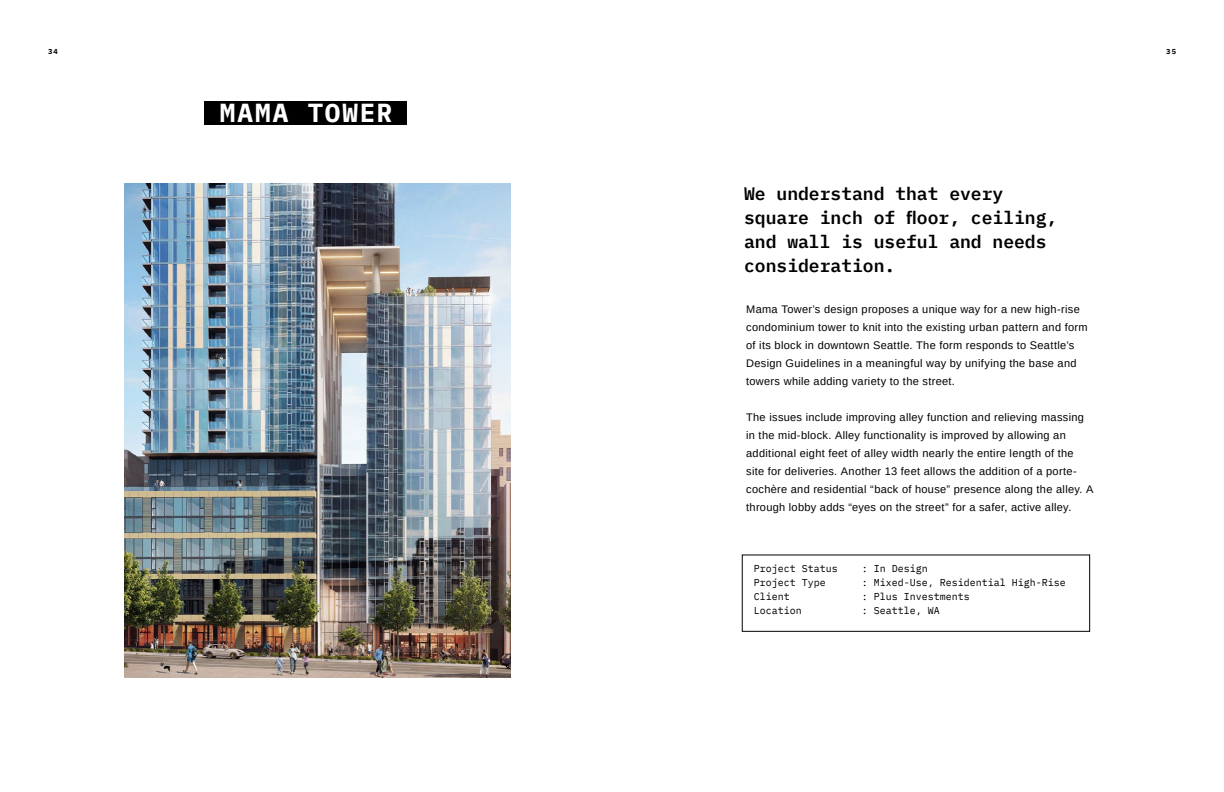
<style>
.page{position:relative;width:1224px;height:792px;background:#fff}
.page>*{position:absolute;margin:0;border:0;box-sizing:border-box;transform-origin:0 0}
.t1{font:700 26px "IBM Plex Mono";letter-spacing:.075em;color:#fff}
.t2{font:600 18px/24px "IBM Plex Mono";color:#000}
.t3{font:11px/18px "Arimo";letter-spacing:.03em;color:#000}
.t4{font:10px "IBM Plex Mono";color:#000}
.t5{font:700 7.2px "IBM Plex Mono";color:#000}
</style>
<div class="page">
<div style="left:205px;top:101px;width:202px;height:23px;background:#000"></div>
<img style="left:124px;top:183px;width:387px;height:495px">
<p class="t5" style="left:48px;top:46px;width:11px">34</p>
<p class="t5" style="left:1166px;top:46px;width:11px">35</p>
<h1 class="t1" style="left:220px;top:92px;width:174px">MAMA TOWER</h1>
<h2 class="t2" style="left:744px;top:180px;width:315px">We understand that every square inch of floor, ceiling, and wall is useful and needs consideration.</h2>
<p class="t3" style="left:746px;top:301px;width:343px">Mama Tower’s design proposes a unique way for a new high-rise condominium tower to knit into the existing urban pattern and form of its block in downtown Seattle. The form responds to Seattle’s Design Guidelines in a meaningful way by unifying the base and towers while adding variety to the street.</p>
<p class="t3" style="left:746px;top:408px;width:349px">The issues include improving alley function and relieving massing in the mid-block. Alley functionality is improved by allowing an additional eight feet of alley width nearly the entire length of the site for deliveries. Another 13 feet allows the addition of a porte&shy;cochère and residential “back of house” presence along the alley. A through lobby adds “eyes on the street” for a safer, active alley.</p>
<p class="t4" style="left:754px;top:561px;width:85px">Project Status</p>
<p class="t4" style="left:862px;top:561px;width:67px">: In Design</p>
<p class="t4" style="left:754px;top:575px;width:73px">Project Type</p>
<p class="t4" style="left:862px;top:575px;width:206px">: Mixed-Use, Residential High-Rise</p>
<p class="t4" style="left:754px;top:589px;width:37px">Client</p>
<p class="t4" style="left:862px;top:589px;width:109px">: Plus Investments</p>
<p class="t4" style="left:754px;top:603px;width:49px">Location</p>
<p class="t4" style="left:862px;top:603px;width:79px">: Seattle, WA</p>
</div>
